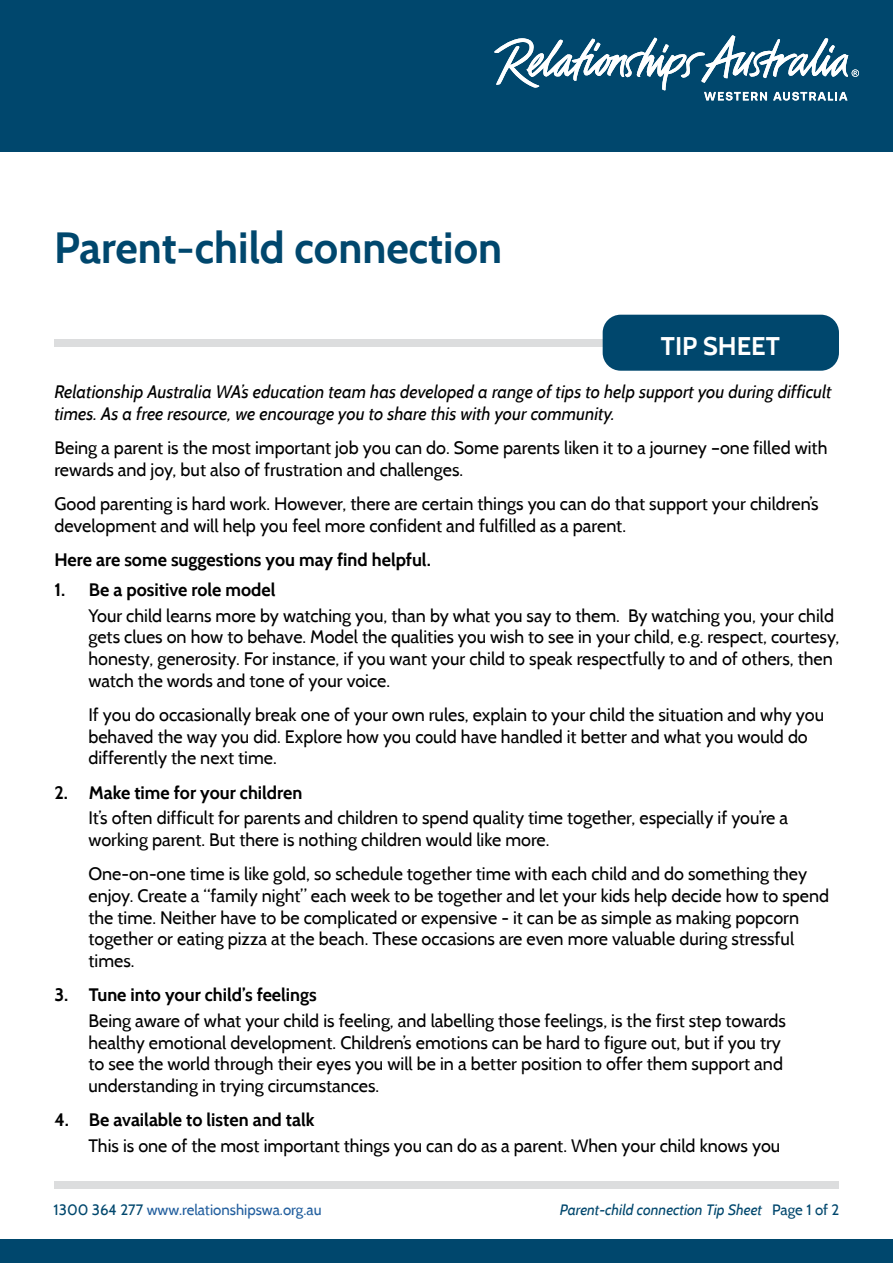
<style>
.page{position:relative;width:893px;height:1263px;background:#fff}
.page>*{position:absolute;margin:0;border:0;box-sizing:border-box;transform-origin:0 0}
.t1{font:700 43.5px "Cabin";color:#00476d}
.t2{font:700 25.5px "Cabin";color:#fff}
.t3{font:18px/21.6px "Cabin";color:#000}
.t4{font:italic 18px/21.6px "Cabin";color:#000}
.t5{font:700 18px "Cabin";color:#000}
.t6{font:italic 15px "Cabin";color:#00476d}
.t7{font:15px "Cabin";color:#215e9e}
.s1{color:#00476d}
.s2{font-style:normal}
</style>
<div class="page">
<div style="left:0;top:0;width:893px;height:152px;background:#00476d"></div>
<div style="left:54px;top:1181px;width:785px;height:7px;background:#dcddde"></div>
<div style="left:0;top:1240px;width:893px;height:23px;background:#00476d"></div>
<div style="left:54px;top:339px;width:549px;height:7px;background:#dcddde"></div>
<div style="left:603px;top:315px;width:236px;height:56px;background:#00476d;border-radius:18px"></div>
<svg style="left:494px;top:35px;width:365px;height:65px"></svg>
<h1 class="t1" style="left:54px;top:222px;width:450px">Parent-child connection</h1>
<h2 class="t2" style="left:661px;top:331px;width:121px">TIP SHEET</h2>
<p class="t4" style="left:54px;top:381px;width:779px">Relationship Australia WA’s education team has developed a range of tips to help support you during difficult times. As a free resource, we encourage you to share this with your community.</p>
<p class="t3" style="left:54px;top:437px;width:774px">Being a parent is the most important job you can do. Some parents liken it to a journey –one filled with rewards and joy, but also of frustration and challenges.</p>
<p class="t3" style="left:54px;top:493px;width:766px">Good parenting is hard work. However, there are certain things you can do that support your children’s development and will help you feel more confident and fulfilled as a parent.</p>
<p class="t5" style="left:54px;top:549px;width:378px">Here are some suggestions you may find helpful.</p>
<p class="t5" style="left:54px;top:579px;width:223px">1. Be a positive role model</p>
<p class="t3" style="left:88px;top:605px;width:752px">Your child learns more by watching you, than by what you say to them. By watching you, your child gets clues on how to behave. Model the qualities you wish to see in your child, e.g. respect, courtesy, honesty, generosity. For instance, if you want your child to speak respectfully to and of others, then watch the words and tone of your voice.</p>
<p class="t3" style="left:88px;top:704px;width:737px">If you do occasionally break one of your own rules, explain to your child the situation and why you behaved the way you did. Explore how you could have handled it better and what you would do differently the next time.</p>
<p class="t5" style="left:54px;top:781px;width:249px">2. Make time for your children</p>
<p class="t3" style="left:88px;top:807px;width:701px">It’s often difficult for parents and children to spend quality time together, especially if you’re a working parent. But there is nothing children would like more.</p>
<p class="t3" style="left:88px;top:863px;width:742px">One-on-one time is like gold, so schedule together time with each child and do something they enjoy. Create a “family night” each week to be together and let your kids help decide how to spend the time. Neither have to be complicated or expensive - it can be as simple as making popcorn together or eating pizza at the beach. These occasions are even more valuable during stressful times.</p>
<p class="t5" style="left:54px;top:984px;width:264px">3. Tune into your child’s feelings</p>
<p class="t3" style="left:88px;top:1010px;width:699px">Being aware of what your child is feeling, and labelling those feelings, is the first step towards healthy emotional development. Children’s emotions can be hard to figure out, but if you try to see the world through their eyes you will be in a better position to offer them support and understanding in trying circumstances.</p>
<p class="t5" style="left:54px;top:1109px;width:262px">4. Be available to listen and talk</p>
<p class="t3" style="left:88px;top:1135px;width:693px">This is one of the most important things you can do as a parent. When your child knows you</p>
<p class="t7" style="left:54px;top:1200px;width:269px"><span class="s1">1300 364 277</span> www.relationshipswa.org.au</p>
<p class="t6" style="left:560px;top:1200px;width:281px">Parent-child connection Tip Sheet <span class="s2">Page 1 of 2</span></p>
</div>
